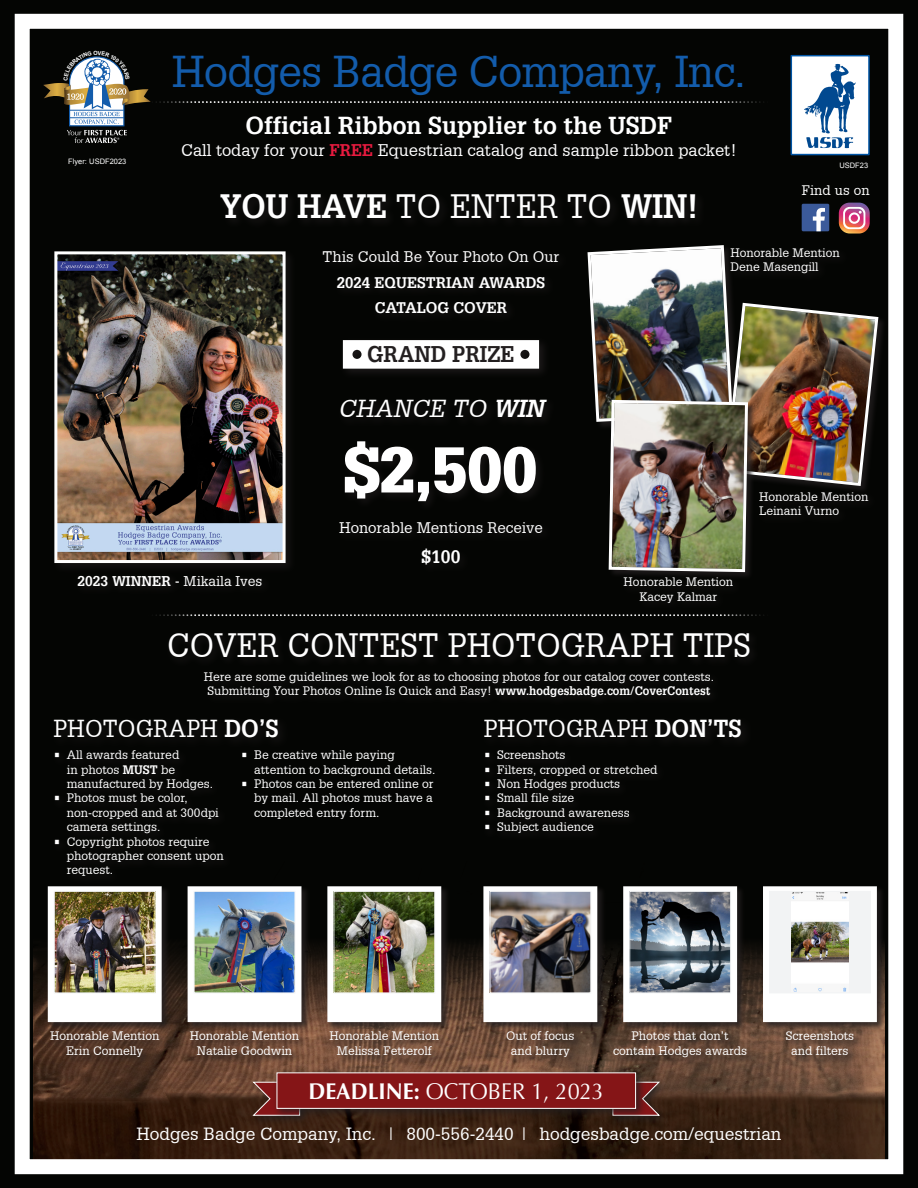
<style>
.page{position:relative;width:918px;height:1188px;background:#040503}
.page>*{position:absolute;margin:0;border:0;box-sizing:border-box;transform-origin:0 0}
.t1{font:900 63px "Glypha 75";color:#fff}
.t2{font:43.5px "Glypha 55 Roman";letter-spacing:-.015em;color:#135cab}
.t3{font:33px "Glypha 55 Roman";color:#fff;scale:.95 1}
.t4{font:700 33px "Glypha 65";color:#fff;scale:.95 1}
.t5{font:700 24px "Glypha 65";color:#fff}
.t6{font:24px "Glypha 55 Roman";color:#fff;scale:.95 1}
.t7{font:italic 24px "Glypha 55";color:#fff}
.t8{font:22.95px "Optima";color:#fff;scale:.95 1}
.t9{font:700 22.2px "Glypha 65";color:#231f20;scale:.95 1}
.t10{font:700 17.55px "Glypha 65";color:#fff}
.t11{font:17.25px "Glypha 55 Roman";color:#fff}
.t12{font:16.5px "Glypha 55 Roman";color:#fff}
.t13{font:700 15px/25.5px "Glypha 65";color:#fff;text-align:center}
.t14{font:15px "Glypha 55 Roman";color:#fff}
.t15{font:700 13.8px "Glypha 65";color:#fff}
.t16{font:13.5px "Glypha 55 Roman";color:#fff}
.t17{font:12px/14.4px "Glypha 55 Roman";color:#fff;text-align:center}
.t18{font:7.5px "Arial";color:#fff}
.s1{font-family:"Glypha 65";font-weight:700;color:#e71b3f}
.s2{font-family:"Glypha 55 Roman";font-weight:400}
.s3{font-family:"Glypha 65";font-weight:700}
.s4{font-weight:700}
</style>
<div class="page">
<img style="left:34px;top:944px;width:850px;height:214px">
<div style="left:15px;top:14px;width:888px;height:1160px;border:15px solid #fff"></div>
<div style="left:802px;top:204px;width:27px;height:27px;background:#3b5a9a;border-radius:2px"></div>
<svg style="left:813px;top:208px;width:12px;height:23px"></svg>
<svg style="left:839px;top:203px;width:31px;height:31px"></svg>
<div style="left:609px;top:1078px;width:60px;height:48px;background:#231f20;opacity:.75"></div>
<svg style="left:646px;top:1081px;width:15px;height:35px"></svg>
<div style="left:250px;top:1078px;width:61px;height:48px;background:#231f20;opacity:.75"></div>
<svg style="left:251px;top:1081px;width:22px;height:36px"></svg>
<div style="left:273px;top:1069px;width:373px;height:50px;background:#231f20;opacity:.75"></div>
<div style="left:276px;top:1072px;width:360px;height:37px;background:#851517;border:1px solid #fff"></div>
<div style="left:483px;top:886px;width:123px;height:145px;background:#231f20;opacity:.75"></div>
<div style="left:483px;top:886px;width:114px;height:136px;background:#fff"></div>
<img style="left:492px;top:893px;width:97px;height:98px">
<div style="left:490px;top:891px;width:101px;height:102px;border:1px solid #f2f3f4"></div>
<div style="left:47px;top:886px;width:123px;height:145px;background:#231f20;opacity:.75"></div>
<div style="left:48px;top:886px;width:114px;height:136px;background:#fff"></div>
<img style="left:56px;top:893px;width:97px;height:98px">
<div style="left:54px;top:891px;width:101px;height:102px;border:1px solid #f2f3f4"></div>
<div style="left:623px;top:886px;width:123px;height:145px;background:#231f20;opacity:.75"></div>
<div style="left:623px;top:886px;width:114px;height:136px;background:#fff"></div>
<img style="left:631px;top:893px;width:98px;height:98px">
<div style="left:629px;top:891px;width:102px;height:102px;border:1px solid #f2f3f4"></div>
<div style="left:187px;top:886px;width:123px;height:145px;background:#231f20;opacity:.75"></div>
<div style="left:188px;top:886px;width:113px;height:136px;background:#fff"></div>
<img style="left:196px;top:893px;width:97px;height:98px">
<div style="left:194px;top:891px;width:101px;height:102px;border:1px solid #f2f3f4"></div>
<div style="left:762px;top:886px;width:123px;height:145px;background:#231f20;opacity:.75"></div>
<div style="left:763px;top:886px;width:114px;height:136px;background:#fff"></div>
<div style="left:770px;top:891px;width:100px;height:102px;background:#f2f3f4"></div>
<img style="left:791px;top:893px;width:57px;height:98px">
<div style="left:769px;top:891px;width:102px;height:102px;border:1px solid #f2f3f4"></div>
<div style="left:327px;top:886px;width:123px;height:145px;background:#231f20;opacity:.75"></div>
<div style="left:327px;top:886px;width:114px;height:136px;background:#fff"></div>
<img style="left:336px;top:893px;width:97px;height:98px">
<div style="left:334px;top:891px;width:101px;height:102px;border:1px solid #f2f3f4"></div>
<div style="left:52px;top:249px;width:244px;height:325px;background:#090908"></div>
<img style="left:54px;top:251px;width:232px;height:313px">
<div style="left:339px;top:336px;width:211px;height:44px;background:#231f20;opacity:.75"></div>
<svg style="left:343px;top:340px;width:196px;height:29px;background:#f6f6f6"></svg>
<img style="left:587px;top:245px;width:293px;height:329px">
<svg style="left:156px;top:614px;width:608px;height:2px"></svg>
<div style="left:217px;top:190px;width:489px;height:39px;background:#090908"></div>
<div style="left:337px;top:396px;width:220px;height:33px;background:#080806"></div>
<div style="left:342px;top:439px;width:204px;height:73px;background:#080907"></div>
<div style="left:165px;top:630px;width:595px;height:38px;background:#090907"></div>
<div style="left:480px;top:715px;width:273px;height:34px;background:#080807"></div>
<div style="left:50px;top:715px;width:240px;height:34px;background:#080806"></div>
<div style="left:506px;top:1031px;width:76px;height:34px;background:#231f20;opacity:.75"></div>
<div style="left:613px;top:1031px;width:142px;height:34px;background:#231f20;opacity:.75"></div>
<div style="left:190px;top:1031px;width:117px;height:32px;background:#231f20;opacity:.75"></div>
<div style="left:330px;top:1031px;width:117px;height:32px;background:#231f20;opacity:.75"></div>
<div style="left:50px;top:1031px;width:117px;height:34px;background:#231f20;opacity:.75"></div>
<div style="left:728px;top:245px;width:121px;height:38px;background:#070706"></div>
<div style="left:757px;top:489px;width:121px;height:37px;background:#060705"></div>
<div style="left:786px;top:1031px;width:76px;height:32px;background:#231f20;opacity:.75"></div>
<div style="left:791px;top:55px;width:79px;height:100px;background:#fff;border:2px solid #0155a5"></div>
<div style="left:137px;top:96px;width:655px;height:23px;background:#231f20;opacity:.75"></div>
<img style="left:804px;top:64px;width:52px;height:85px">
<svg style="left:43px;top:56px;width:733px;height:87px"></svg>
<p class="t18" style="left:68px;top:156px;width:60px">Flyer: USDF2023</p>
<h2 class="t2" style="left:172px;top:46px;width:576px">Hodges Badge Company, Inc.</h2>
<h3 class="t5" style="left:246px;top:110px;width:428px">Official Ribbon Supplier to the USDF</h3>
<h3 class="t12" style="left:181px;top:141px;width:557px">Call today for your <span class="s1">FREE</span> Equestrian catalog and sample ribbon packet!</h3>
<p class="t18" style="left:839px;top:160px;width:30px">USDF23</p>
<p class="t4" style="left:220px;top:186px;width:505px">YOU HAVE <span class="s2">TO ENTER TO</span> WIN!</p>
<p class="t13" style="left:323px;top:244px;width:238px"><span class="s2">This Could Be Your Photo On Our<br></span>2024 EQUESTRIAN AWARDS<br>CATALOG COVER</p>
<p class="t9" style="left:367px;top:341px;width:157px">GRAND PRIZE</p>
<p class="t7" style="left:338px;top:394px;width:213px">CHANCE TO <span class="s3">WIN</span></p>
<p class="t1" style="left:345px;top:432px;width:194px">$2,500</p>
<p class="t14" style="left:339px;top:518px;width:205px">Honorable Mentions Receive</p>
<p class="t10" style="left:421px;top:546px;width:41px">$100</p>
<p class="t16" style="left:802px;top:182px;width:69px">Find us on</p>
<p class="t17" style="left:730px;top:245px;width:111px">Honorable Mention</p>
<p class="t17" style="left:730px;top:259px;width:90px">Dene Masengill</p>
<p class="t17" style="left:759px;top:489px;width:111px">Honorable Mention</p>
<p class="t17" style="left:759px;top:504px;width:82px">Leinani Vurno</p>
<p class="t15" style="left:78px;top:572px;width:186px">2023 WINNER - <span class="s2">Mikaila Ives</span></p>
<p class="t17" style="left:624px;top:574px;width:111px">Honorable Mention</p>
<p class="t17" style="left:640px;top:589px;width:79px">Kacey Kalmar</p>
<p class="t3" style="left:167px;top:625px;width:616px">COVER CONTEST PHOTOGRAPH TIPS</p>
<p class="t17" style="left:204px;top:669px;width:512px">Here are some guidelines we look for as to choosing photos for our catalog cover contests.<br>Submitting Your Photos Online Is Quick and Easy! <span class="s3">www.hodgesbadge.com/CoverContest</span></p>
<p class="t6" style="left:484px;top:714px;width:273px">PHOTOGRAPH <span class="s3">DON’TS</span></p>
<p class="t17" style="left:484px;top:748px;width:83px">• Screenshots</p>
<p class="t17" style="left:484px;top:762px;width:175px">• Filters, cropped or stretched</p>
<p class="t17" style="left:484px;top:776px;width:138px">• Non Hodges products</p>
<p class="t17" style="left:484px;top:791px;width:92px">• Small file size</p>
<p class="t17" style="left:484px;top:805px;width:148px">• Background awareness</p>
<p class="t17" style="left:484px;top:820px;width:112px">• Subject audience</p>
<p class="t6" style="left:53px;top:714px;width:238px">PHOTOGRAPH <span class="s3">DO’S</span></p>
<p class="t17" style="left:67px;top:748px;width:148px;text-align:left;text-indent:-14px">• All awards featured<br>in photos <span class="s3">MUST</span> be manufactured by Hodges.</p>
<p class="t17" style="left:67px;top:791px;width:154px;text-align:left;text-indent:-14px">• Photos must be color, non-cropped and at 300dpi camera settings.</p>
<p class="t17" style="left:67px;top:834px;width:158px;text-align:left;text-indent:-14px">• Copyright photos require photographer consent upon request.</p>
<p class="t17" style="left:254px;top:748px;width:183px;text-align:left;text-indent:-14px">• Be creative while paying attention to background details.</p>
<p class="t17" style="left:254px;top:776px;width:181px;text-align:justify;text-indent:-14px">• Photos can be entered online or by mail. All photos must have a completed entry form.</p>
<p class="t17" style="left:50px;top:1029px;width:111px">Honorable Mention</p>
<p class="t17" style="left:66px;top:1043px;width:78px">Erin Connelly</p>
<p class="t17" style="left:190px;top:1029px;width:111px">Honorable Mention</p>
<p class="t17" style="left:197px;top:1043px;width:97px">Natalie Goodwin</p>
<p class="t17" style="left:330px;top:1029px;width:111px">Honorable Mention</p>
<p class="t17" style="left:337px;top:1043px;width:97px">Melissa Fetterolf</p>
<p class="t17" style="left:506px;top:1029px;width:70px">Out of focus and blurry</p>
<p class="t17" style="left:613px;top:1029px;width:135px">Photos that don’t contain Hodges awards</p>
<p class="t8" style="left:309px;top:1078px;width:313px"><span class="s4">DEADLINE:</span> OCTOBER 1, 2023</p>
<p class="t17" style="left:786px;top:1029px;width:70px">Screenshots and filters</p>
<h3 class="t11" style="left:137px;top:1123px;width:646px">Hodges Badge Company, Inc. | 800-556-2440 | hodgesbadge.com/equestrian</h3>
</div>
